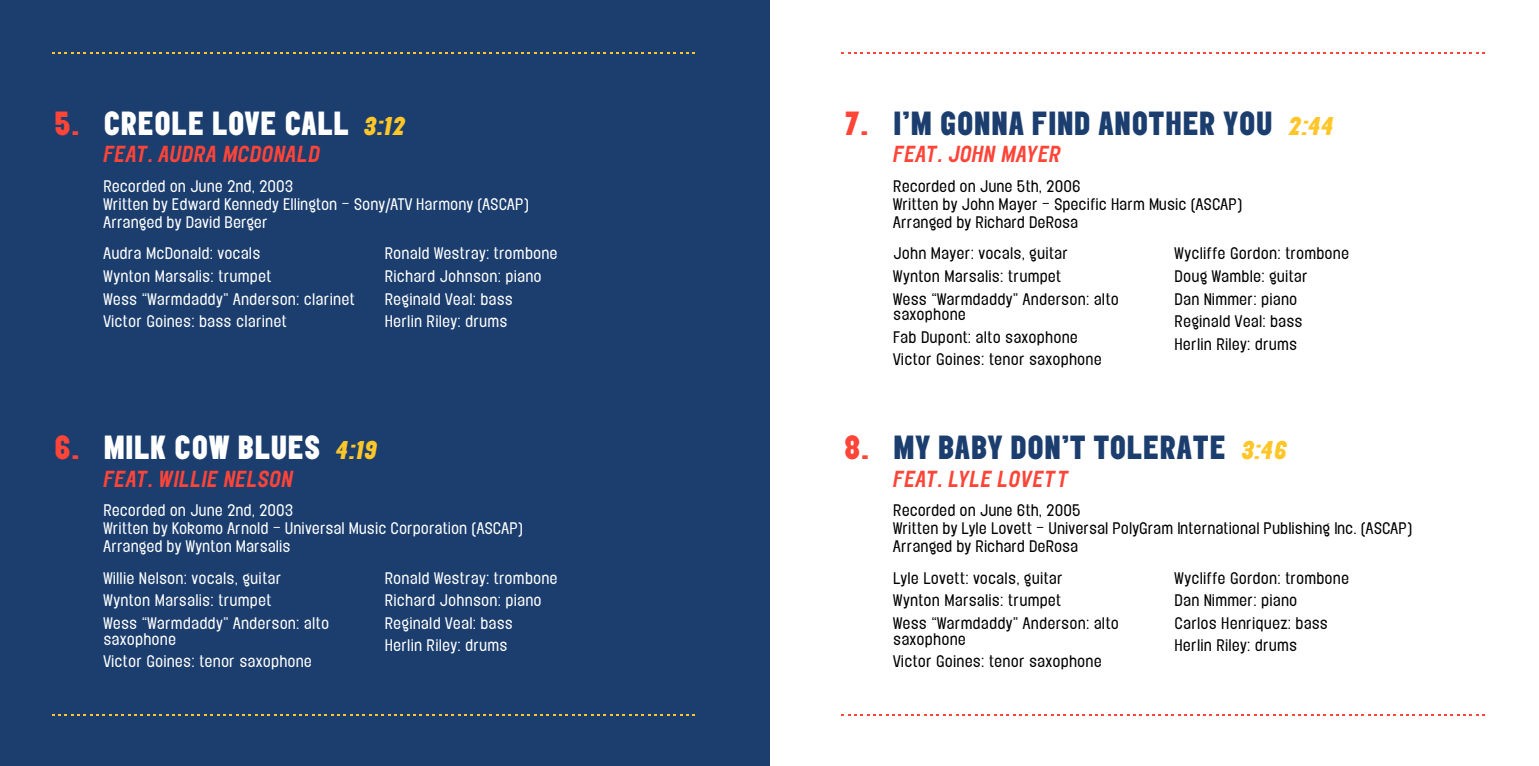
<style>
.page{position:relative;width:1539px;height:766px;background:#fff}
.page>*{position:absolute;margin:0;border:0;box-sizing:border-box;transform-origin:0 0}
.t1{font:900 29.25px "Elephant";color:#1b3e6f}
.t2{font:900 29.25px "Elephant";color:#fff}
.t3{font:italic 500 20.25px "Elephant";color:#ff4438}
.t4{font:300 14.62px/22.5px "Elephant";color:#000}
.t5{font:300 14.62px/22.5px "Elephant";color:#fff}
.s1{color:#ff4438}
.s2{font-style:italic;font-size:22.5px;color:#ffc629}
</style>
<div class="page">
<div style="left:0;top:0;width:770px;height:765px;background:#1b3e6f"></div>
<svg style="left:52px;top:52px;width:643px;height:1px"></svg>
<svg style="left:841px;top:52px;width:644px;height:1px"></svg>
<svg style="left:52px;top:714px;width:643px;height:1px"></svg>
<svg style="left:841px;top:714px;width:644px;height:1px"></svg>
<h1 class="t2" style="left:54px;top:111px;width:353px"><span class="s1">5.</span> CREOLE LOVE CALL <span class="s2">3:12</span></h1>
<h2 class="t3" style="left:104px;top:143px;width:219px">FEAT. AUDRA MCDONALD</h2>
<p class="t5" style="left:104px;top:178px;width:427px;line-height:18px">Recorded on June 2nd, 2003<br>Written by Edward Kennedy Ellington – Sony/ATV Harmony (ASCAP)<br>Arranged by David Berger</p>
<p class="t5" style="left:104px;top:243px;width:253px">Audra McDonald: vocals<br>Wynton Marsalis: trumpet<br>Wess “Warmdaddy” Anderson: clarinet<br>Victor Goines: bass clarinet</p>
<p class="t5" style="left:385px;top:243px;width:175px">Ronald Westray: trombone<br>Richard Johnson: piano<br>Reginald Veal: bass<br>Herlin Riley: drums</p>
<h1 class="t2" style="left:54px;top:435px;width:325px"><span class="s1">6.</span> MILK COW BLUES <span class="s2">4:19</span></h1>
<h2 class="t3" style="left:104px;top:467px;width:191px">FEAT. WILLIE NELSON</h2>
<p class="t5" style="left:104px;top:502px;width:421px;line-height:18px">Recorded on June 2nd, 2003<br>Written by Kokomo Arnold – Universal Music Corporation (ASCAP)<br>Arranged by Wynton Marsalis</p>
<p class="t5" style="left:104px;top:567px;width:227px">Willie Nelson: vocals, guitar<br>Wynton Marsalis: trumpet<br>Wess “Warmdaddy” Anderson: alto</p>
<p class="t5" style="left:104px;top:628px;width:210px">saxophone<br>Victor Goines: tenor saxophone</p>
<p class="t5" style="left:385px;top:567px;width:175px">Ronald Westray: trombone<br>Richard Johnson: piano<br>Reginald Veal: bass<br>Herlin Riley: drums</p>
<h1 class="t1" style="left:845px;top:111px;width:491px"><span class="s1">7.</span> I’M GONNA FIND ANOTHER YOU <span class="s2">2:44</span></h1>
<h2 class="t3" style="left:893px;top:143px;width:169px">FEAT. JOHN MAYER</h2>
<p class="t4" style="left:893px;top:178px;width:351px;line-height:18px">Recorded on June 5th, 2006<br>Written by John Mayer – Specific Harm Music (ASCAP)<br>Arranged by Richard DeRosa</p>
<p class="t4" style="left:893px;top:243px;width:227px">John Mayer: vocals, guitar<br>Wynton Marsalis: trumpet<br>Wess “Warmdaddy” Anderson: alto</p>
<p class="t4" style="left:893px;top:304px;width:210px">saxophone<br>Fab Dupont: alto saxophone<br>Victor Goines: tenor saxophone</p>
<p class="t4" style="left:1174px;top:243px;width:176px">Wycliffe Gordon: trombone<br>Doug Wamble: guitar<br>Dan Nimmer: piano<br>Reginald Veal: bass<br>Herlin Riley: drums</p>
<h1 class="t1" style="left:844px;top:435px;width:445px"><span class="s1">8.</span> MY BABY DON’T TOLERATE <span class="s2">3:46</span></h1>
<h2 class="t3" style="left:893px;top:467px;width:178px">FEAT. LYLE LOVETT</h2>
<p class="t4" style="left:893px;top:502px;width:521px;line-height:18px">Recorded on June 6th, 2005<br>Written by Lyle Lovett – Universal PolyGram International Publishing Inc. (ASCAP)<br>Arranged by Richard DeRosa</p>
<p class="t4" style="left:893px;top:567px;width:227px">Lyle Lovett: vocals, guitar<br>Wynton Marsalis: trumpet<br>Wess “Warmdaddy” Anderson: alto</p>
<p class="t4" style="left:893px;top:628px;width:210px">saxophone<br>Victor Goines: tenor saxophone</p>
<p class="t4" style="left:1174px;top:567px;width:176px">Wycliffe Gordon: trombone<br>Dan Nimmer: piano<br>Carlos Henriquez: bass<br>Herlin Riley: drums</p>
</div>
